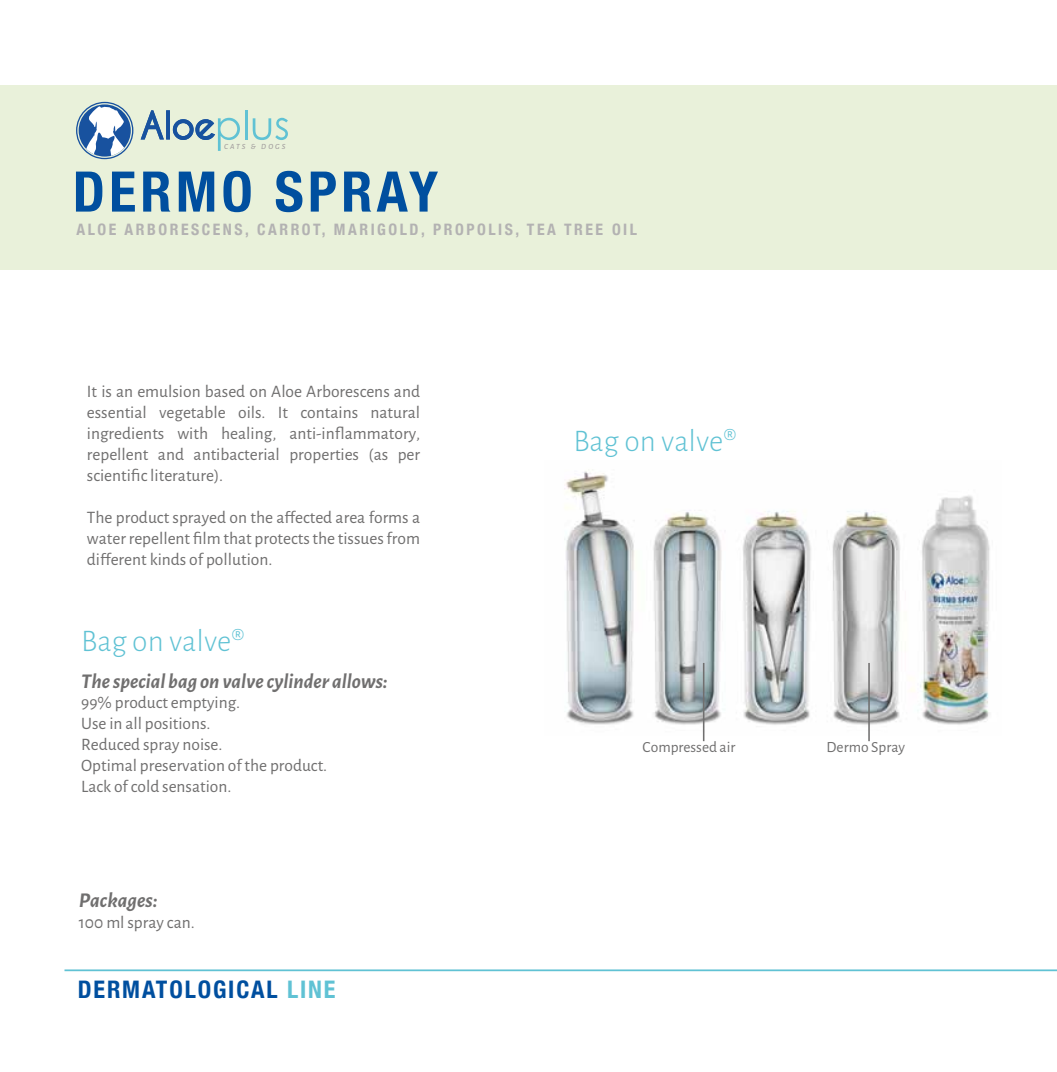
<style>
.page{position:relative;width:1057px;height:1072px;background:#fff}
.page>*{position:absolute;margin:0;border:0;box-sizing:border-box;transform-origin:0 0}
.t1{font:700 condensed 56px "Helvetica Neue";letter-spacing:.075em;color:#004f9f}
.t2{font:300 31.5px "Alegreya Sans";color:#60c2d4}
.t3{font:700 condensed 24.15px "Helvetica Neue";letter-spacing:.075em;color:#004f9f}
.t4{font:italic 700 21px "Alegreya Sans";color:#706f6f}
.t5{font:17.5px/21px "Alegreya Sans";color:#706f6f;text-align:justify}
.t6{font:700 condensed 15.75px "Helvetica Neue";letter-spacing:.16em;color:#b3b2b2}
.t7{font:15.58px "Alegreya Sans";color:#706f6f}
.t8{font:italic 500 7.88px "Alegreya Sans SC";letter-spacing:.265em;color:#a5a1a0}
.s1{font-family:"Alegreya Sans"}
.s2{color:#60c2d4}
</style>
<div class="page">
<hr style="left:64px;top:969px;width:993px;height:2px;background:#60c2d4">
<div style="left:0;top:85px;width:1057px;height:184px;background:#e9f1da"></div>
<img style="left:564px;top:471px;width:426px;height:264px">
<hr style="left:703px;top:663px;width:1px;height:78px;background:#706f6f">
<hr style="left:868px;top:663px;width:2px;height:78px;background:#706f6f">
<svg style="left:141px;top:110px;width:99px;height:41px"></svg>
<hr style="left:245px;top:110px;width:2px;height:29px;background:#60c2d4">
<svg style="left:253px;top:118px;width:35px;height:22px"></svg>
<svg style="left:76px;top:102px;width:57px;height:57px"></svg>
<p class="t8" style="left:224px;top:141px;width:63px">CATS <span class="s1">&amp;</span> DOGS</p>
<h1 class="t1" style="left:73px;top:145px;width:367px">DERMO SPRAY</h1>
<p class="t6" style="left:76px;top:216px;width:562px">ALOE ARBORESCENS, CARROT, MARIGOLD, PROPOLIS, TEA TREE OIL</p>
<p class="t5" style="left:87px;top:380px;width:335px">It is an emulsion based on Aloe Arborescens and essential vegetable oils. It contains natural ingredients with healing, anti-inflammatory, repellent and antibacterial properties (as per scientific literature).</p>
<p class="t5" style="left:87px;top:506px;width:335px">The product sprayed on the affected area forms a water repellent film that protects the tissues from different kinds of pollution.</p>
<h2 class="t2" style="left:81px;top:620px;width:165px">Bag on valve®</h2>
<p class="t4" style="left:81px;top:665px;width:308px">The special bag on valve cylinder allows:</p>
<p class="t5" style="left:81px;top:691px;width:247px;text-align:left">99% product emptying.<br>Use in all positions.<br>Reduced spray noise.<br>Optimal preservation of the product.<br>Lack of cold sensation.</p>
<p class="t4" style="left:79px;top:884px;width:80px">Packages:</p>
<p class="t5" style="left:79px;top:910px;width:117px">100 ml spray can.</p>
<h3 class="t3" style="left:78px;top:969px;width:259px">DERMATOLOGICAL <span class="s2">LINE</span></h3>
<h2 class="t2" style="left:573px;top:420px;width:165px">Bag on valve®</h2>
<p class="t7" style="left:642px;top:736px;width:94px">Compressed air</p>
<p class="t7" style="left:826px;top:736px;width:80px">Dermo Spray</p>
</div>
